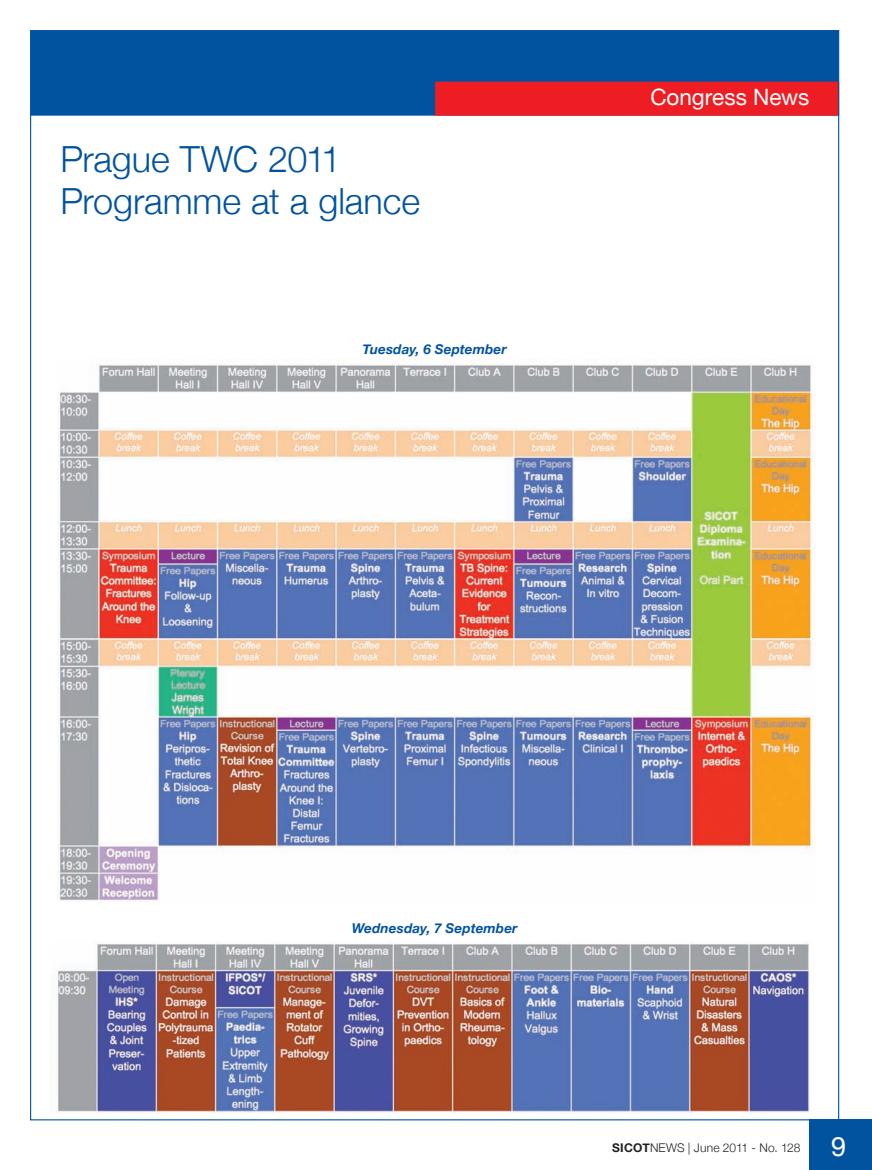
<style>
.page{position:relative;width:872px;height:1170px;background:#fff}
.page>*{position:absolute;margin:0;border:0;box-sizing:border-box;transform-origin:0 0}
.t1{font:300 36px/42px "Helvetica Neue";letter-spacing:-.005em;color:#0153a0}
.t2{font:27px "Helvetica Neue";color:#fff}
.t3{font:22.5px "Helvetica Neue";color:#fff}
.t4{font:italic 700 13.5px "Helvetica Neue";letter-spacing:.01em;color:#0153a0}
.t5{font:300 12px "Helvetica Neue";letter-spacing:.005em;color:#231f20}
.s1{font-weight:700}
</style>
<div class="page">
<div style="left:809px;top:1119px;width:63px;height:51px;background:#0153a0"></div>
<div style="left:31px;top:31px;width:807px;height:85px;background:#0153a0"></div>
<div style="left:435px;top:82px;width:404px;height:34px;background:#ee1d23"></div>
<img style="left:58px;top:364px;width:756px;height:537px">
<img style="left:55px;top:943px;width:755px;height:170px">
<h1 class="t1" style="left:60px;top:137px;width:361px">Prague TWC 2011<br>Programme at a glance</h1>
<p class="t4" style="left:362px;top:341px;width:146px">Tuesday, 6 September</p>
<h3 class="t3" style="left:650px;top:84px;width:161px">Congress News</h3>
<p class="t4" style="left:352px;top:919px;width:167px">Wednesday, 7 September</p>
<p class="t5" style="left:612px;top:1140px;width:190px"><span class="s1">SICOT</span>NEWS | June 2011 - No. 128</p>
<h2 class="t2" style="left:831px;top:1130px;width:17px">9</h2>
</div>
